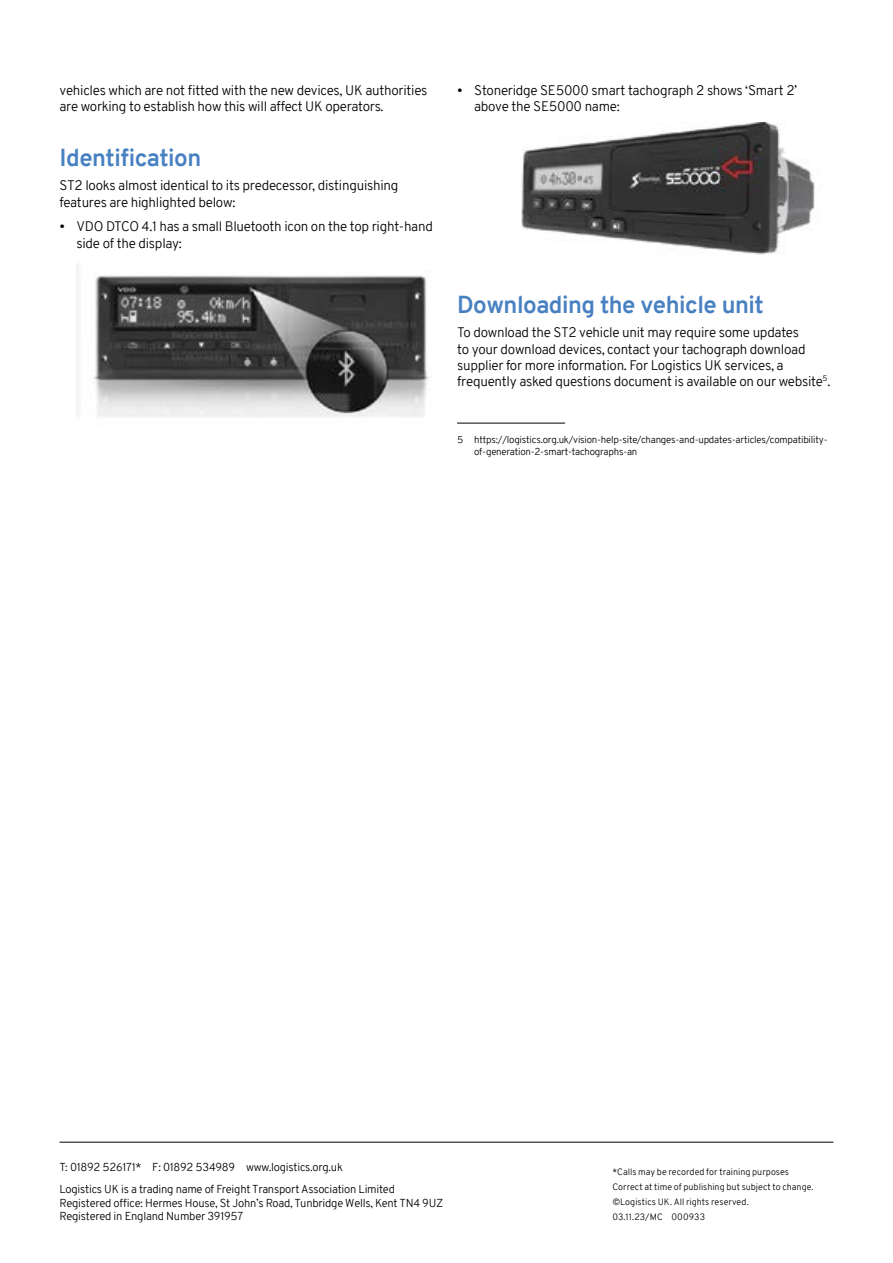
<style>
.page{position:relative;width:893px;height:1263px;background:#fff}
.page>*{position:absolute;margin:0;border:0;box-sizing:border-box;transform-origin:0 0}
.t1{font:700 24px "Overpass";letter-spacing:-.02em;color:#4881c2}
.t2{font:300 13.5px/16.2px "Overpass";letter-spacing:-.02em;color:#000}
.t3{font:300 11.25px/22px "Overpass";letter-spacing:-.02em;color:#000}
.t4{font:300 9.75px/11.7px "Overpass";letter-spacing:-.02em;color:#000}
.t5{font:300 9px/15px "Overpass";letter-spacing:.005em;color:#000}
</style>
<div class="page">
<img style="left:77px;top:265px;width:352px;height:152px">
<img style="left:521px;top:123px;width:294px;height:132px">
<hr style="left:457px;top:423px;width:108px;height:1px;background:#000">
<hr style="left:60px;top:1142px;width:773px;height:1px;background:#000">
<p class="t2" style="left:60px;top:82px;width:369px">vehicles which are not fitted with the new devices, UK authorities are working to establish how this will affect UK operators.</p>
<h1 class="t1" style="left:60px;top:140px;width:143px">Identification</h1>
<p class="t2" style="left:60px;top:178px;width:340px">ST2 looks almost identical to its predecessor, distinguishing features are highlighted below:</p>
<p class="t2" style="left:77px;top:219px;width:358px;text-indent:-17px">• VDO DTCO 4.1 has a small Bluetooth icon on the top right-hand side of the display:</p>
<p class="t2" style="left:474px;top:82px;width:325px;text-indent:-17px">• Stoneridge SE5000 smart tachograph 2 shows ‘Smart 2’ above the SE5000 name:</p>
<h1 class="t1" style="left:457px;top:287px;width:308px">Downloading the vehicle unit</h1>
<p class="t2" style="left:457px;top:325px;width:375px">To download the ST2 vehicle unit may require some updates<br>to your download devices, contact your tachograph download supplier for more information. For Logistics UK services, a frequently asked questions document is available on our website<sup>5</sup>.</p>
<p class="t4" style="left:474px;top:434px;width:355px;text-indent:-17px">5 https://logistics.org.uk/vision-help-site/changes-and-updates-articles/compatibility&shy;of-generation-2-smart-tachographs-an</p>
<p class="t3" style="left:60px;top:1156px;width:337px">T: 01892 526171* F: 01892 534989 www.logistics.org.uk<br>Logistics UK is a trading name of Freight Transport Association Limited</p>
<p class="t3" style="left:60px;top:1196px;width:385px;line-height:13.5px">Registered office: Hermes House, St John’s Road, Tunbridge Wells, Kent TN4 9UZ<br>Registered in England Number 391957</p>
<p class="t5" style="left:612px;top:1165px;width:203px">*Calls may be recorded for training purposes Correct at time of publishing but subject to change. ©Logistics UK. All rights reserved.<br>03.11.23/MC 000933</p>
</div>
